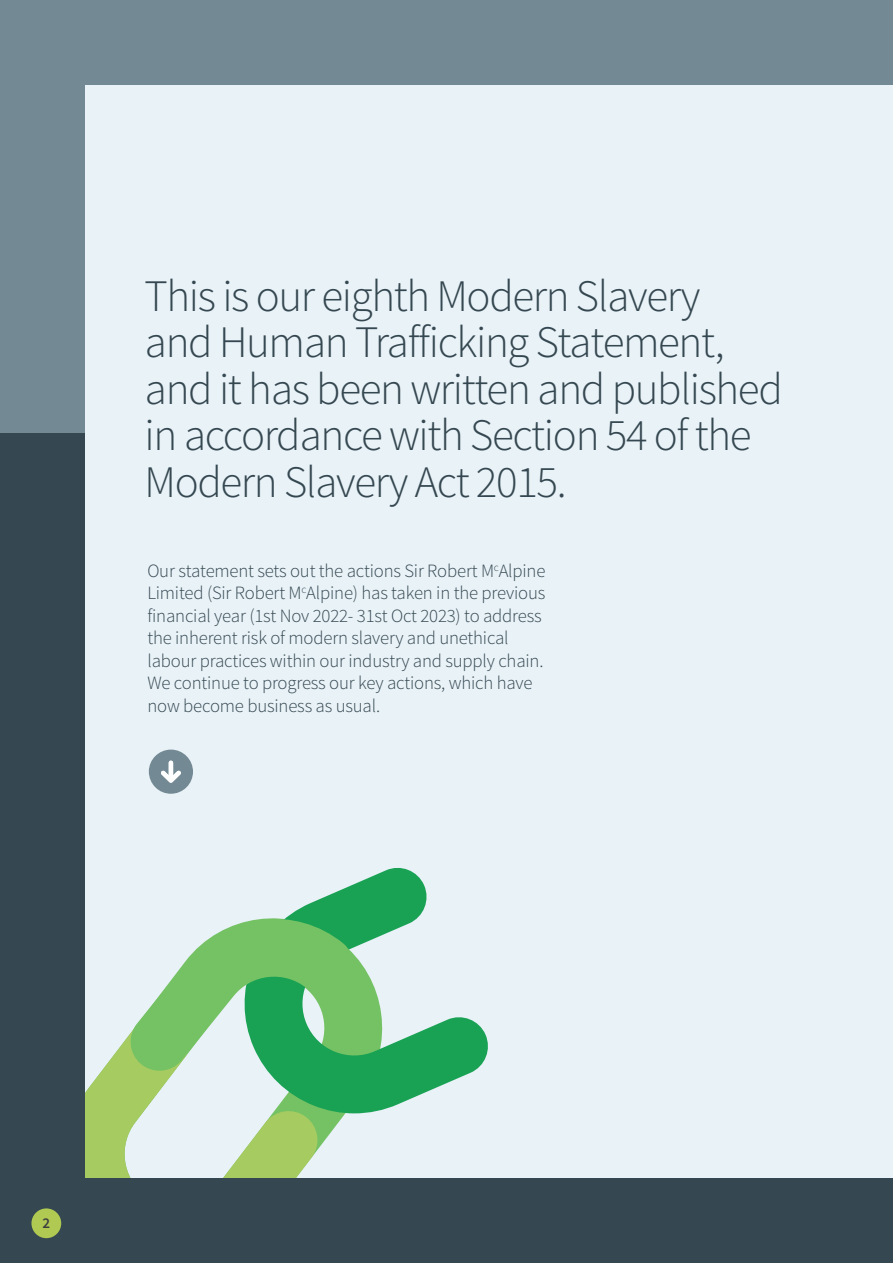
<style>
.page{position:relative;width:893px;height:1263px;background:#fff}
.page>*{position:absolute;margin:0;border:0;box-sizing:border-box;transform-origin:0 0}
.t1{font:300 45px/46.5px "Source Sans Pro";letter-spacing:-.03em;color:#354750}
.t2{font:300 18.75px/22.5px "Source Sans Pro";letter-spacing:-.01em;color:#354750}
.Page_Number{font:600 15px "Source Sans Pro";color:#3e3e3f}
</style>
<div class="page">
<div style="left:0;top:0;width:893px;height:1078px;background:#738a95"></div>
<div style="left:0;top:434px;width:893px;height:829px;background:#354750"></div>
<div style="left:85px;top:85px;width:808px;height:1093px;background:#e8f2f7"></div>
<svg style="left:149px;top:749px;width:44px;height:45px"></svg>
<svg style="left:306px;top:868px;width:182px;height:245px"></svg>
<svg style="left:85px;top:905px;width:272px;height:273px"></svg>
<div style="left:31px;top:1208px;width:30px;height:30px;background:#b0c952;border-radius:50%"></div>
<p class="t1" style="left:145px;top:273px;width:640px">This is our eighth Modern Slavery<br>and Human Trafficking Statement, and it has been written and published in accordance with Section 54 of the<br>Modern Slavery Act 2015.</p>
<p class="t2" style="left:147px;top:559px;width:400px">Our statement sets out the actions Sir Robert M<sup>c</sup>Alpine Limited (Sir Robert M<sup>c</sup>Alpine) has taken in the previous financial year (1st Nov 2022- 31st Oct 2023) to address the inherent risk of modern slavery and unethical labour practices within our industry and supply chain.<br>We continue to progress our key actions, which have now become business as usual.</p>
<p class="Page_Number" style="left:42px;top:1213px;width:9px">2</p>
</div>
